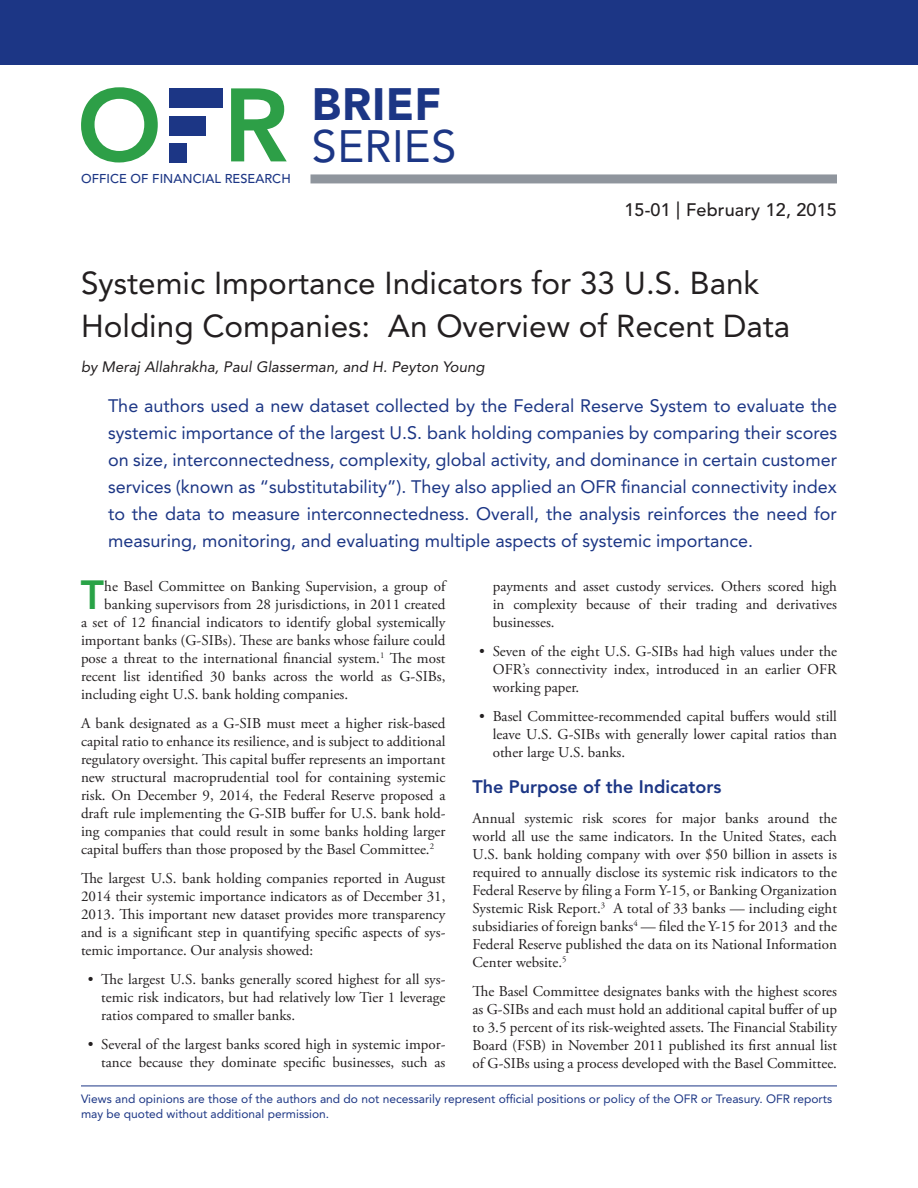
<style>
.page{position:relative;width:918px;height:1188px;background:#fff}
.page>*{position:absolute;margin:0;border:0;box-sizing:border-box;transform-origin:0 0}
.t1{font:45px/42px "Avenir LT Std";letter-spacing:.005em;color:#1c3685}
.Body_txt_dropcap{font:800 40.35px "Avenir LT Std";color:#29a347}
.t2{font:31.5px/43.5px "Avenir LT Std";color:#231f20}
.Intro_Para{font:18px/27px "Avenir LT Std";color:#1c3685;text-align:justify}
.Subhead{font:800 18px "Avenir LT Std";color:#1c3685}
.t3{font:500 18px "Avenir LT Std";letter-spacing:.01em;color:#231f20}
.Body_text{font:15px/18px "Adobe Garamond Pro";color:#231f20;text-align:justify}
.Body_txt_dropcap-2{font:15px "Adobe Garamond Pro";color:#231f20}
.Authors{font:italic 15px "Avenir LT Std";color:#231f20}
.t4{font:500 12.75px "Avenir LT Std";letter-spacing:.005em;color:#1c3685}
.Body_text-2{font:12px/15px "Avenir LT Std";color:#1c3685}
.s1{font-weight:900}
</style>
<div class="page">
<div style="left:0;top:0;width:918px;height:65px;background:#1c3685"></div>
<div style="left:310px;top:174px;width:527px;height:9px;background:#8f959d"></div>
<svg style="left:81px;top:87px;width:77px;height:76px"></svg>
<svg style="left:231px;top:88px;width:56px;height:73px"></svg>
<div style="left:169px;top:88px;width:53px;height:20px;background:#1c3685"></div>
<div style="left:169px;top:116px;width:37px;height:20px;background:#1c3685"></div>
<div style="left:169px;top:143px;width:18px;height:20px;background:#1c3685"></div>
<hr style="left:81px;top:1086px;width:756px;height:1px;background:#1c3685">
<p class="t4" style="left:81px;top:172px;width:211px">OFFICE OF FINANCIAL RESEARCH</p>
<p class="t1" style="left:312px;top:84px;width:146px"><span class="s1">BRIEF<br></span>SERIES</p>
<p class="t3" style="left:624px;top:200px;width:214px">15-01 | February 12, 2015</p>
<p class="t2" style="left:81px;top:261px;width:711px">Systemic Importance Indicators for 33 U.S. Bank<br>Holding Companies: An Overview of Recent Data</p>
<p class="Authors" style="left:81px;top:358px;width:405px">by Meraj Allahrakha, Paul Glasserman, and H. Peyton Young</p>
<p class="Intro_Para" style="left:108px;top:393px;width:731px">The authors used a new dataset collected by the Federal Reserve System to evaluate the systemic importance of the largest U.S. bank holding companies by comparing their scores on size, interconnectedness, complexity, global activity, and dominance in certain customer services (known as “substitutability”). They also applied an OFR financial connectivity index to the data to measure interconnectedness. Overall, the analysis reinforces the need for measuring, monitoring, and evaluating multiple aspects of systemic importance.</p>
<p class="Body_txt_dropcap" style="left:81px;top:571px;width:25px">T</p>
<p class="Body_txt_dropcap-2" style="left:104px;top:578px;width:343px">he Basel Committee on Banking Supervision, a group of</p>
<p class="Body_text" style="left:493px;top:578px;width:346px">payments and asset custody services. Others scored high in complexity because of their trading and derivatives businesses.</p>
<p class="Body_text" style="left:493px;top:643px;width:346px;text-indent:-14px">• Seven of the eight U.S. G-SIBs had high values under the OFR’s connectivity index, introduced in an earlier OFR working paper.</p>
<p class="Body_text" style="left:493px;top:708px;width:346px;text-indent:-14px">• Basel Committee-recommended capital buffers would still leave U.S. G-SIBs with generally lower capital ratios than other large U.S. banks.</p>
<p class="Subhead" style="left:472px;top:776px;width:250px">The Purpose of the Indicators</p>
<p class="Body_text" style="left:472px;top:810px;width:366px">Annual systemic risk scores for major banks around the world all use the same indicators. In the United States, each U.S. bank holding company with over $50 billion in assets is required to annually disclose its systemic risk indicators to the Federal Reserve by filing a Form Y-15, or Banking Organization Systemic Risk Report.<sup>3</sup> A total of 33 banks — including eight subsidiaries of foreign banks<sup>4</sup> — filed the Y-15 for 2013 and the Federal Reserve published the data on its National Information Center website.<sup>5</sup></p>
<p class="Body_text" style="left:472px;top:983px;width:366px">The Basel Committee designates banks with the highest scores as G-SIBs and each must hold an additional capital buffer of up to 3.5 percent of its risk-weighted assets. The Financial Stability Board (FSB) in November 2011 published its first annual list of G-SIBs using a process developed with the Basel Committee.</p>
<p class="Body_txt_dropcap-2" style="left:104px;top:596px;width:343px">banking supervisors from 28 jurisdictions, in 2011 created</p>
<p class="Body_txt_dropcap-2" style="left:81px;top:614px;width:366px">a set of 12 financial indicators to identify global systemically</p>
<p class="Body_txt_dropcap-2" style="left:81px;top:632px;width:366px">important banks (G-SIBs). These are banks whose failure could</p>
<p class="Body_txt_dropcap-2" style="left:81px;top:650px;width:366px">pose a threat to the international financial system.<sup>1</sup> The most</p>
<p class="Body_txt_dropcap-2" style="left:81px;top:668px;width:366px">recent list identified 30 banks across the world as G-SIBs,</p>
<p class="Body_txt_dropcap-2" style="left:81px;top:686px;width:269px">including eight U.S. bank holding companies.</p>
<p class="Body_text" style="left:81px;top:715px;width:366px">A bank designated as a G-SIB must meet a higher risk-based capital ratio to enhance its resilience, and is subject to additional regulatory oversight. This capital buffer represents an important new structural macroprudential tool for containing systemic risk. On December 9, 2014, the Federal Reserve proposed a draft rule implementing the G-SIB buffer for U.S. bank hold&shy;ing companies that could result in some banks holding larger capital buffers than those proposed by the Basel Committee.<sup>2</sup></p>
<p class="Body_text" style="left:81px;top:870px;width:366px">The largest U.S. bank holding companies reported in August 2014 their systemic importance indicators as of December 31, 2013. This important new dataset provides more transparency and is a significant step in quantifying specific aspects of sys&shy;temic importance. Our analysis showed:</p>
<p class="Body_text" style="left:101px;top:971px;width:346px;text-indent:-14px">• The largest U.S. banks generally scored highest for all sys&shy;temic risk indicators, but had relatively low Tier 1 leverage ratios compared to smaller banks.</p>
<p class="Body_text" style="left:88px;top:1035px;width:359px;text-align:right">• Several of the largest banks scored high in systemic impor&shy;tance because they dominate specific businesses, such as</p>
<p class="Body_text-2" style="left:81px;top:1091px;width:753px">Views and opinions are those of the authors and do not necessarily represent official positions or policy of the OFR or Treasury. OFR reports may be quoted without additional permission.</p>
</div>
